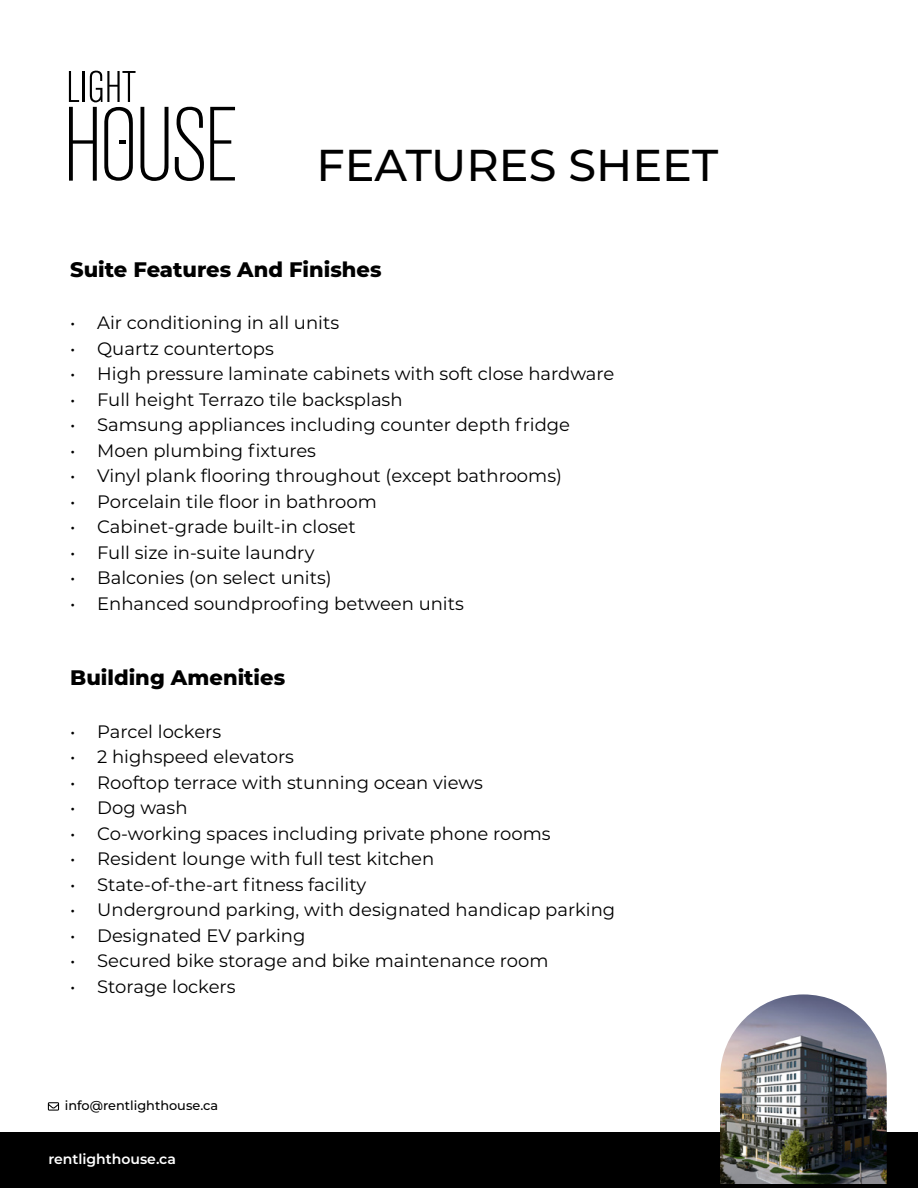
<style>
.page{position:relative;width:918px;height:1188px;background:#fff}
.page>*{position:absolute;margin:0;border:0;box-sizing:border-box;transform-origin:0 0}
.t1{font:500 44.55px "Montserrat";color:#000}
.t2{font:800 21px "Montserrat";color:#000}
.t3{font:18px "Montserrat";color:#000}
.t4{font:600 13.95px "Montserrat";color:#fff}
.t5{font:500 12.9px "Montserrat";color:#000}
</style>
<div class="page">
<svg style="left:175px;top:107px;width:29px;height:74px"></svg>
<svg style="left:210px;top:107px;width:25px;height:74px"></svg>
<svg style="left:69px;top:71px;width:100px;height:110px"></svg>
<div style="left:0;top:1132px;width:918px;height:56px;background:#000"></div>
<svg style="left:48px;top:1102px;width:11px;height:9px"></svg>
<img style="left:720px;top:994px;width:167px;height:190px">
<h1 class="t1" style="left:316px;top:134px;width:403px">FEATURES SHEET</h1>
<p class="t2" style="left:70px;top:254px;width:313px">Suite Features And Finishes</p>
<p class="t3" style="left:70px;top:311px;width:270px">• Air conditioning in all units</p>
<p class="t3" style="left:70px;top:336px;width:205px">• Quartz countertops</p>
<p class="t3" style="left:70px;top:362px;width:546px">• High pressure laminate cabinets with soft close hardware</p>
<p class="t3" style="left:70px;top:387px;width:334px">• Full height Terrazo tile backsplash</p>
<p class="t3" style="left:70px;top:413px;width:501px">• Samsung appliances including counter depth fridge</p>
<p class="t3" style="left:70px;top:438px;width:247px">• Moen plumbing fixtures</p>
<p class="t3" style="left:70px;top:464px;width:493px">• Vinyl plank flooring throughout (except bathrooms)</p>
<p class="t3" style="left:70px;top:489px;width:308px">• Porcelain tile floor in bathroom</p>
<p class="t3" style="left:70px;top:515px;width:287px">• Cabinet-grade built-in closet</p>
<p class="t3" style="left:70px;top:540px;width:246px">• Full size in-suite laundry</p>
<p class="t3" style="left:70px;top:566px;width:263px">• Balconies (on select units)</p>
<p class="t3" style="left:70px;top:591px;width:395px">• Enhanced soundproofing between units</p>
<p class="t2" style="left:70px;top:663px;width:216px">Building Amenities</p>
<p class="t3" style="left:70px;top:719px;width:153px">• Parcel lockers</p>
<p class="t3" style="left:70px;top:745px;width:225px">• 2 highspeed elevators</p>
<p class="t3" style="left:70px;top:770px;width:414px">• Rooftop terrace with stunning ocean views</p>
<p class="t3" style="left:70px;top:796px;width:119px">• Dog wash</p>
<p class="t3" style="left:70px;top:821px;width:482px">• Co-working spaces including private phone rooms</p>
<p class="t3" style="left:70px;top:847px;width:366px">• Resident lounge with full test kitchen</p>
<p class="t3" style="left:70px;top:872px;width:298px">• State-of-the-art fitness facility</p>
<p class="t3" style="left:70px;top:898px;width:547px">• Underground parking, with designated handicap parking</p>
<p class="t3" style="left:70px;top:923px;width:237px">• Designated EV parking</p>
<p class="t3" style="left:70px;top:949px;width:480px">• Secured bike storage and bike maintenance room</p>
<p class="t3" style="left:70px;top:974px;width:167px">• Storage lockers</p>
<p class="t5" style="left:65px;top:1097px;width:155px">info@rentlighthouse.ca</p>
<p class="t4" style="left:48px;top:1149px;width:129px">rentlighthouse.ca</p>
</div>
